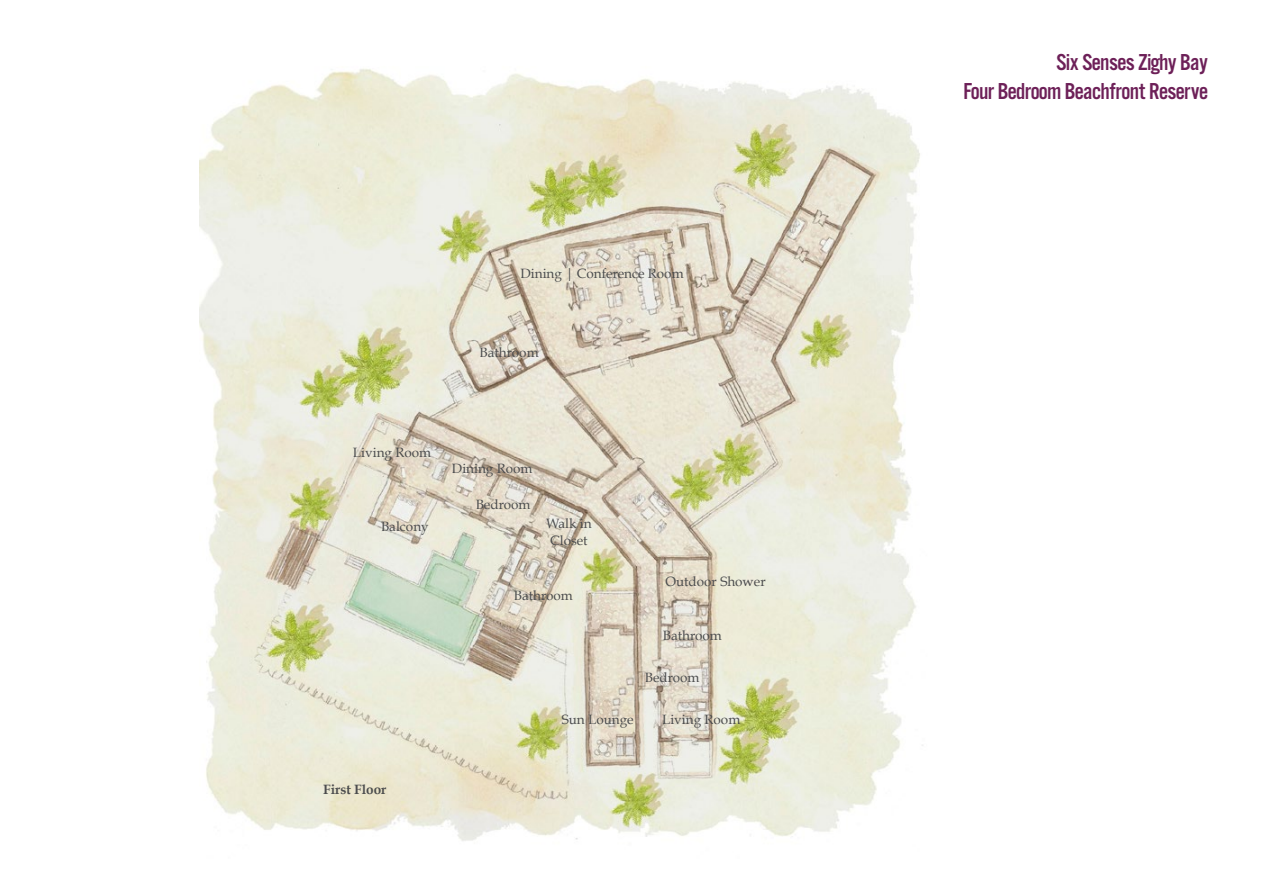
<style>
.page{position:relative;width:1263px;height:893px;background:#fff}
.page>*{position:absolute;margin:0;border:0;box-sizing:border-box;transform-origin:0 0}
.t1{font:24px/28.8px "Alternate Gothic No 3";color:#6d2058;text-align:right}
.t2{font:13.5px/16.2px "Book Antiqua";color:#4b4c4d;text-align:center}
.t3{font:700 13.5px "Book Antiqua";color:#4b4c4d}
</style>
<div class="page">
<img style="left:200px;top:68px;width:723px;height:773px">
<p class="t2" style="left:520px;top:265px;width:165px">Dining | Conference Room</p>
<p class="t2" style="left:480px;top:345px;width:61px">Bathroom</p>
<p class="t2" style="left:353px;top:445px;width:80px">Living Room</p>
<p class="t2" style="left:452px;top:460px;width:82px">Dining Room</p>
<p class="t2" style="left:476px;top:496px;width:56px">Bedroom</p>
<p class="t2" style="left:381px;top:518px;width:49px">Balcony</p>
<p class="t2" style="left:546px;top:516px;width:47px">Walk in<br>Closet</p>
<p class="t2" style="left:514px;top:587px;width:61px">Bathroom</p>
<p class="t2" style="left:665px;top:574px;width:102px">Outdoor Shower</p>
<p class="t2" style="left:663px;top:628px;width:61px">Bathroom</p>
<p class="t2" style="left:645px;top:670px;width:56px">Bedroom</p>
<p class="t2" style="left:562px;top:711px;width:74px">Sun Lounge</p>
<p class="t2" style="left:662px;top:711px;width:80px">Living Room</p>
<p class="t3" style="left:323px;top:782px;width:65px">First Floor</p>
<p class="t1" style="left:964px;top:50px;width:245px">Six Senses Zighy Bay<br>Four Bedroom Beachfront Reserve</p>
</div>
